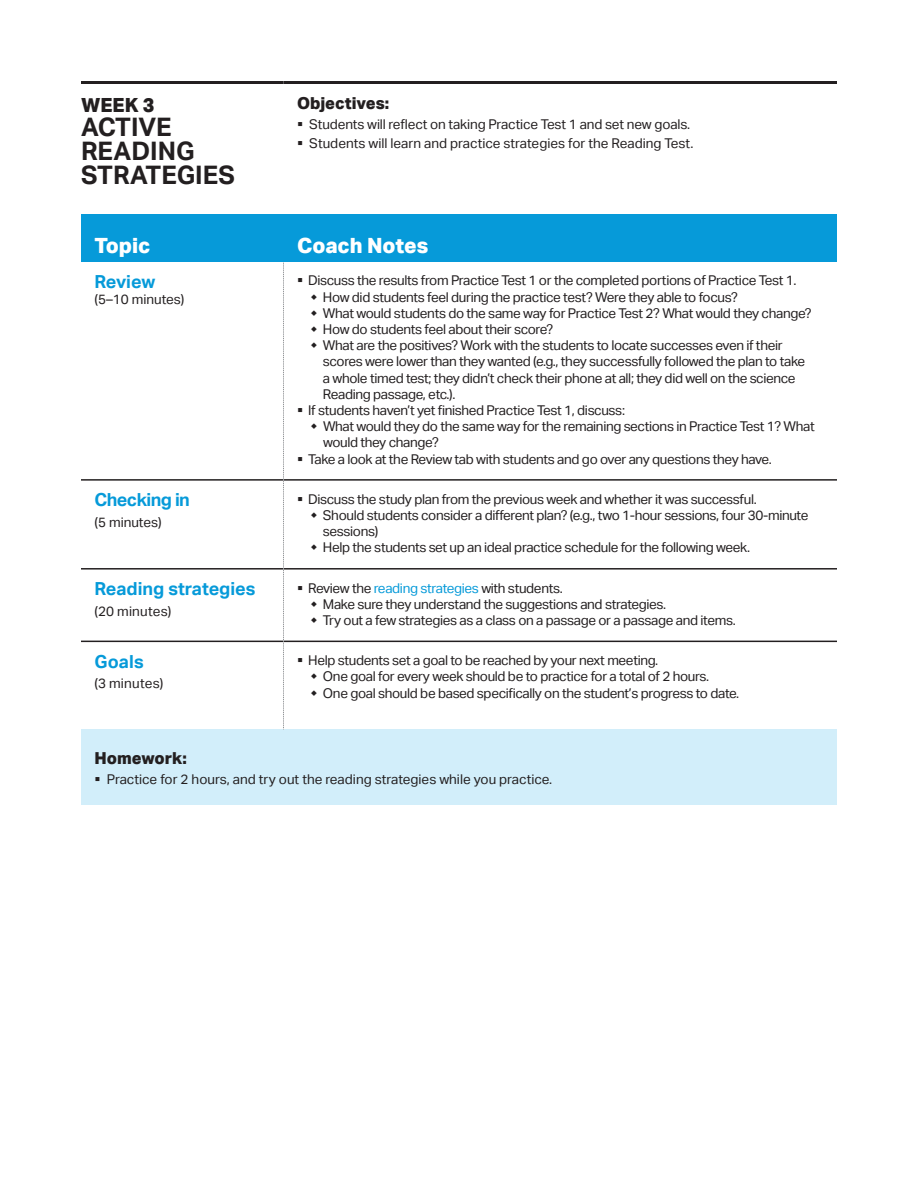
<style>
.page{position:relative;width:918px;height:1188px;background:#fff}
.page>*{position:absolute;margin:0;border:0;box-sizing:border-box;transform-origin:0 0}
.t1{font:700 25.5px/24px "Aktiv Grotesk";color:#231f20}
.t2{font:800 21px "Aktiv Grotesk";letter-spacing:-.005em;color:#fff}
.t3{font:800 19.5px "Aktiv Grotesk";color:#231f20}
.t4{font:700 18px "Aktiv Grotesk";color:#069ad9}
.t5{font:700 18px "Aktiv Grotesk";letter-spacing:-.03em;color:#069ad9}
.t6{font:800 16.5px "Aktiv Grotesk";color:#231f20}
.t7{font:13.5px/16.2px "Aktiv Grotesk";letter-spacing:-.025em;color:#231f20}
.t8{font:13.5px "Aktiv Grotesk";color:#231f20}
.t9{font:13.5px "Aktiv Grotesk";letter-spacing:.02em;color:#231f20}
.s1{color:#069ad9}
</style>
<div class="page">
<hr style="left:81px;top:81px;width:203px;height:3px;background:#231f20">
<hr style="left:284px;top:81px;width:553px;height:3px;background:#231f20">
<div style="left:81px;top:729px;width:756px;height:76px;background:#d2eefa"></div>
<hr style="left:81px;top:479px;width:202px;height:2px;background:#231f20">
<hr style="left:284px;top:479px;width:553px;height:2px;background:#231f20">
<hr style="left:81px;top:568px;width:202px;height:2px;background:#231f20">
<hr style="left:284px;top:568px;width:553px;height:2px;background:#231f20">
<hr style="left:81px;top:641px;width:202px;height:1px;background:#231f20">
<hr style="left:284px;top:641px;width:553px;height:1px;background:#231f20">
<svg style="left:283px;top:261px;width:1px;height:469px"></svg>
<div style="left:81px;top:214px;width:203px;height:47px;background:#069ad9"></div>
<div style="left:284px;top:214px;width:553px;height:47px;background:#069ad9"></div>
<h2 class="t3" style="left:81px;top:92px;width:75px">WEEK 3</h2>
<p class="t6" style="left:297px;top:93px;width:94px">Objectives:</p>
<h2 class="t1" style="left:81px;top:115px;width:92px">ACTIVE</h2>
<p class="t7" style="left:297px;top:116px;width:395px">▪ Students will reflect on taking Practice Test 1 and set new goals.</p>
<p class="t8" style="left:297px;top:136px;width:398px">▪ Students will learn and practice strategies for the Reading Test.</p>
<h2 class="t1" style="left:81px;top:139px;width:155px">READING<br>STRATEGIES</h2>
<p class="t2" style="left:94px;top:232px;width:57px">Topic</p>
<p class="t2" style="left:297px;top:232px;width:133px">Coach Notes</p>
<p class="t4" style="left:94px;top:271px;width:62px">Review</p>
<p class="t7" style="left:297px;top:273px;width:501px">▪ Discuss the results from Practice Test 1 or the completed portions of Practice Test 1.</p>
<p class="t8" style="left:94px;top:291px;width:91px">(5–10 minutes)</p>
<p class="t7" style="left:323px;top:289px;width:490px">How did students feel during the practice test? Were they able to focus?<br>What would students do the same way for Practice Test 2? What would they change?<br>How do students feel about their score?<br>What are the positives? Work with the students to locate successes even if their scores were lower than they wanted (e.g., they successfully followed the plan to take a whole timed test; they didn’t check their phone at all; they did well on the science Reading passage, etc.).</p>
<p class="t7" style="left:323px;top:402px;width:493px;text-indent:-26px">▪ If students haven’t yet finished Practice Test 1, discuss:<br>What would they do the same way for the remaining sections in Practice Test 1? What would they change?</p>
<p class="t7" style="left:297px;top:451px;width:476px">▪ Take a look at the Review tab with students and go over any questions they have.</p>
<p class="t5" style="left:94px;top:489px;width:97px">Checking in</p>
<p class="t8" style="left:94px;top:514px;width:69px">(5 minutes)</p>
<p class="t7" style="left:323px;top:491px;width:487px;text-indent:-26px">▪ Discuss the study plan from the previous week and whether it was successful.<br>Should students consider a different plan? (e.g., two 1-hour sessions, four 30-minute sessions)<br>Help the students set up an ideal practice schedule for the following week.</p>
<p class="t4" style="left:94px;top:578px;width:163px">Reading strategies</p>
<p class="t9" style="left:94px;top:603px;width:78px">(20 minutes)</p>
<p class="t4" style="left:94px;top:651px;width:51px">Goals</p>
<p class="t9" style="left:94px;top:676px;width:70px">(3 minutes)</p>
<p class="t7" style="left:323px;top:580px;width:414px;text-indent:-26px">▪ Review the <span class="s1">reading strategies</span> with students.<br>Make sure they understand the suggestions and strategies.<br>Try out a few strategies as a class on a passage or a passage and items.</p>
<p class="t7" style="left:323px;top:652px;width:418px;text-indent:-26px">▪ Help students set a goal to be reached by your next meeting.<br>One goal for every week should be to practice for a total of 2 hours.<br>One goal should be based specifically on the student’s progress to date.</p>
<p class="t6" style="left:94px;top:748px;width:94px">Homework:</p>
<p class="t8" style="left:94px;top:771px;width:459px">▪ Practice for 2 hours, and try out the reading strategies while you practice.</p>
</div>
